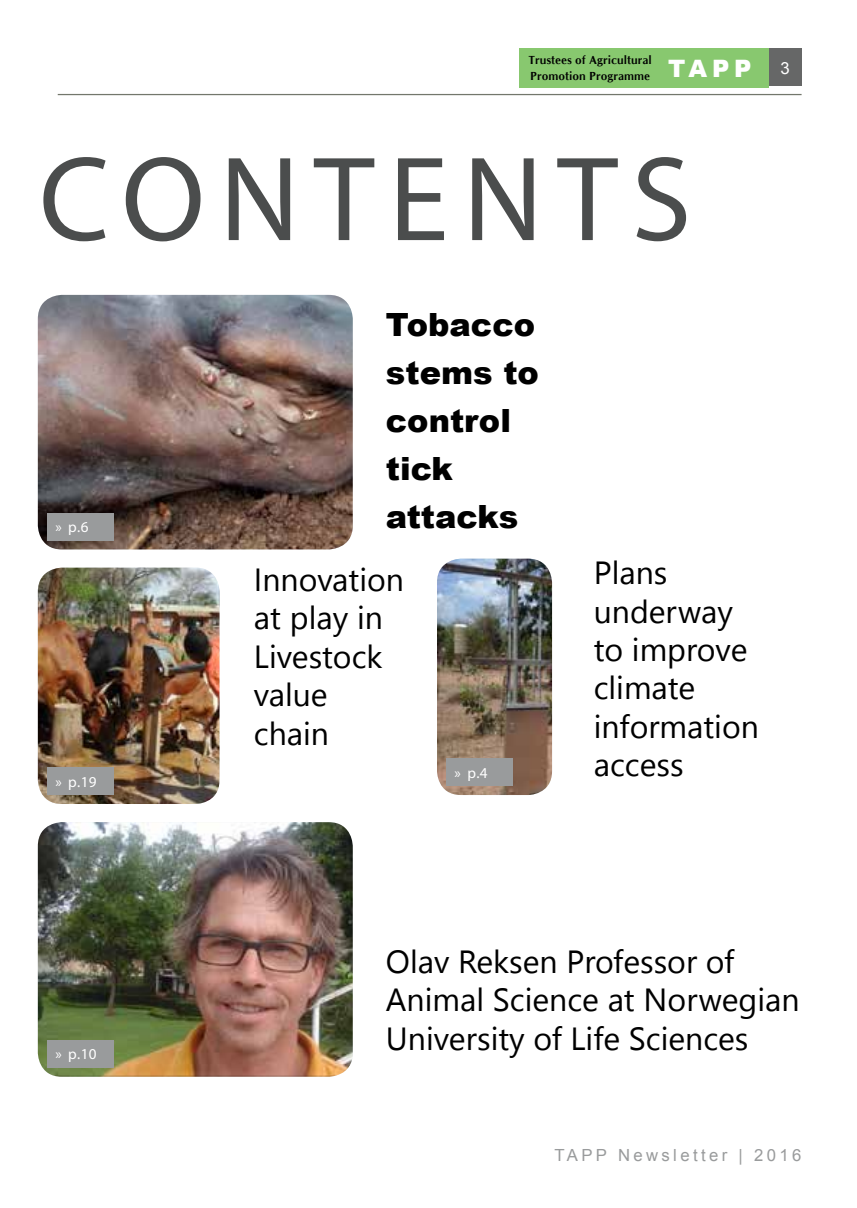
<style>
.page{position:relative;width:857px;height:1208px;background:#fff}
.page>*{position:absolute;margin:0;border:0;box-sizing:border-box;transform-origin:0 0}
.t1{font:121.2px "Myriad Pro";letter-spacing:.12em;color:#4b4d4d}
.t2{font:32px/38.4px "Segoe UI";color:#000}
.t3{font:900 32px/48px "Arial";color:#000}
.t4{font:900 24px "Arial";color:#fff}
.t5{font:16.8px "Arial";letter-spacing:.2em;color:#999b9c}
.t6{font:15.2px "Myriad Pro";color:#fff}
.t7{font:700 12px/16px "Oklahoma";color:#000}
.s1{font-weight:400;font-size:16.8px}
</style>
<div class="page">
<div style="left:768px;top:48px;width:33px;height:37px;background:#666767"></div>
<div style="left:519px;top:48px;width:249px;height:40px;background:#88c86f"></div>
<hr style="left:58px;top:94px;width:743px;height:1px;background:#73776c">
<img style="left:38px;top:295px;width:314px;height:254px">
<img style="left:38px;top:567px;width:181px;height:237px">
<img style="left:437px;top:558px;width:114px;height:237px">
<img style="left:38px;top:822px;width:314px;height:254px">
<div style="left:47px;top:513px;width:66px;height:27px;background:#999b9c"></div>
<div style="left:47px;top:767px;width:66px;height:28px;background:#999b9c"></div>
<div style="left:446px;top:758px;width:66px;height:28px;background:#999b9c"></div>
<div style="left:47px;top:1040px;width:66px;height:27px;background:#999b9c"></div>
<p class="t7" style="left:528px;top:52px;width:125px">Trustees of Agricultural<br>Promotion Programme</p>
<p class="t4" style="left:667px;top:51px;width:123px">TAPP <span class="s1">3</span></p>
<h1 class="t1" style="left:39px;top:125px;width:653px">CONTENTS</h1>
<p class="t6" style="left:55px;top:517px;width:35px">» p.6</p>
<p class="t6" style="left:55px;top:772px;width:43px">» p.19</p>
<p class="t6" style="left:55px;top:1044px;width:43px">» p.10</p>
<p class="t3" style="left:386px;top:300px;width:154px">Tobacco stems to control tick attacks</p>
<p class="t2" style="left:254px;top:560px;width:151px">Innovation at play in<br>Livestock value chain</p>
<p class="t2" style="left:593px;top:553px;width:166px">Plans underway to improve climate information access</p>
<p class="t6" style="left:454px;top:763px;width:35px">» p.4</p>
<p class="t2" style="left:386px;top:941px;width:415px">Olav Reksen Professor of<br>Animal Science at Norwegian<br>University of Life Sciences</p>
<p class="t5" style="left:554px;top:1144px;width:248px">TAPP Newsletter | 2016</p>
</div>
